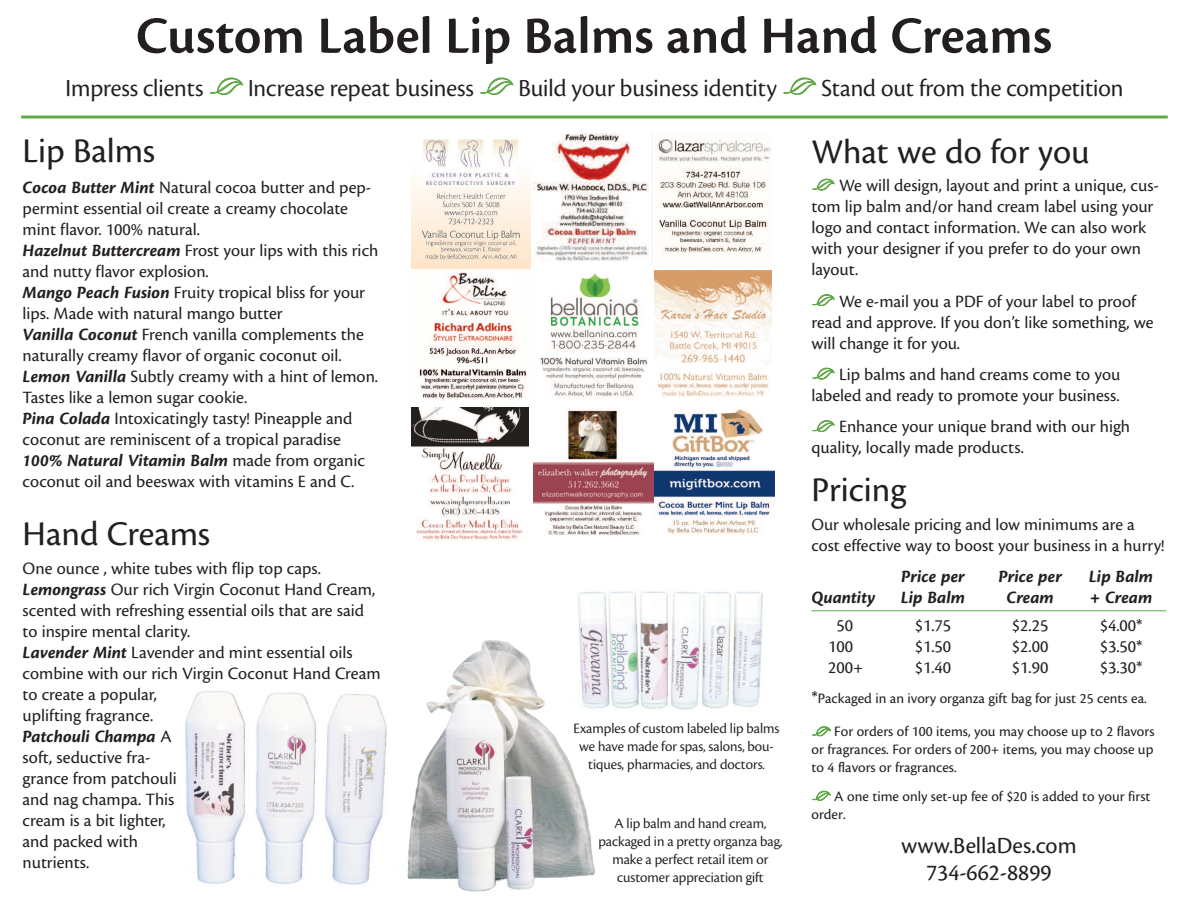
<style>
.page{position:relative;width:1188px;height:918px;background:#fff}
.page>*{position:absolute;margin:0;border:0;box-sizing:border-box;transform-origin:0 0}
.t1{font:600 54px "Cronos Pro";color:#231f20}
.t2{font:36px "Cronos Pro";color:#231f20}
.t3{font:25.5px "Cronos Pro Disp";color:#231f20}
.t4{font:24px/27px "Cronos Pro";color:#231f20;text-align:center}
.t5{font:18px/21px "Cronos Pro";color:#231f20}
.t6{font:italic 700 18px "Cronos Pro";color:#231f20}
.t7{font:17.7px/21px "Cronos Pro";color:#231f20}
.t8{font:15px/18px "Cronos Pro";color:#231f20;text-align:justify}
.t9{font:15px/18px "Cronos Pro Disp";color:#231f20;text-align:center}
.s1{font-family:"Type Embellishments Two Plain";font-size:27px;color:#61a948}
.s2{font-weight:700;font-style:italic}
.s3{font-family:"Type Embellishments Two Plain";color:#61a948}
.s4{font-size:18px}
</style>
<div class="page">
<hr style="left:21px;top:116px;width:1147px;height:2px;background:#61a948">
<img style="left:578px;top:591px;width:185px;height:119px">
<hr style="left:812px;top:610px;width:354px;height:1px;background:#61a948">
<img style="left:408px;top:640px;width:187px;height:252px">
<img style="left:180px;top:691px;width:215px;height:198px">
<img style="left:412px;top:139px;width:119px;height:129px">
<img style="left:533px;top:133px;width:120px;height:133px">
<img style="left:655px;top:138px;width:116px;height:117px">
<img style="left:418px;top:270px;width:109px;height:130px">
<svg style="left:539px;top:273px;width:109px;height:126px"></svg>
<img style="left:655px;top:270px;width:116px;height:127px">
<img style="left:412px;top:407px;width:116px;height:134px">
<img style="left:533px;top:407px;width:120px;height:128px">
<img style="left:655px;top:408px;width:120px;height:127px">
<p class="t1" style="left:136px;top:16px;width:918px">Custom Label Lip Balms and Hand Creams</p>
<p class="t3" style="left:65px;top:78px;width:1059px">Impress clients <span class="s1">L</span> Increase repeat business <span class="s1">L</span> Build your business identity <span class="s1">L</span> Stand out from the competition</p>
<p class="t2" style="left:23px;top:138px;width:134px">Lip Balms</p>
<p class="t5" style="left:23px;top:178px;width:357px"><span class="s2">Cocoa Butter Mint</span> Natural cocoa butter and pep&shy;permint essential oil create a creamy chocolate mint flavor. 100% natural.<br><span class="s2">Hazelnut Buttercream</span> Frost your lips with this rich and nutty flavor explosion.<br><span class="s2">Mango Peach Fusion</span> Fruity tropical bliss for your lips. Made with natural mango butter<br><span class="s2">Vanilla Coconut</span> French vanilla complements the naturally creamy flavor of organic coconut oil.<br><span class="s2">Lemon Vanilla</span> Subtly creamy with a hint of lemon.<br>Tastes like a lemon sugar cookie.<br><span class="s2">Pina Colada</span> Intoxicatingly tasty! Pineapple and coconut are reminiscent of a tropical paradise <span class="s2">100% Natural Vitamin Balm</span> made from organic coconut oil and beeswax with vitamins E and C.</p>
<p class="t2" style="left:23px;top:520px;width:189px">Hand Creams</p>
<p class="t5" style="left:23px;top:559px;width:359px">One ounce , white tubes with flip top caps.<br><span class="s2">Lemongrass</span> Our rich Virgin Coconut Hand Cream, scented with refreshing essential oils that are said to inspire mental clarity.<br><span class="s2">Lavender Mint</span> Lavender and mint essential oils combine with our rich Virgin Coconut Hand Cream to create a popular,<br>uplifting fragrance.<br><span class="s2">Patchouli Champa</span> A<br>soft, seductive fra-<br>grance from patchouli<br>and nag champa. This<br>cream is a bit lighter,<br>and packed with<br>nutrients.</p>
<p class="t2" style="left:812px;top:138px;width:280px">What we do for you</p>
<p class="t5" style="left:811px;top:176px;width:349px"><span class="s3">L</span> We will design, layout and print a unique, cus&shy;tom lip balm and/or hand cream label using your logo and contact information. We can also work with your designer if you prefer to do your own layout.</p>
<p class="t5" style="left:811px;top:292px;width:344px"><span class="s3">L</span> We e-mail you a PDF of your label to proof read and approve. If you don’t like something, we will change it for you.</p>
<p class="t5" style="left:811px;top:365px;width:310px"><span class="s3">L</span> Lip balms and hand creams come to you labeled and ready to promote your business.</p>
<p class="t5" style="left:811px;top:418px;width:320px"><span class="s3">L</span> Enhance your unique brand with our high quality, locally made products.</p>
<p class="t2" style="left:812px;top:477px;width:96px">Pricing</p>
<p class="t7" style="left:812px;top:515px;width:354px">Our wholesale pricing and low minimums are a cost effective way to boost your business in a hurry!</p>
<p class="t6" style="left:901px;top:570px;width:65px">Price per</p>
<p class="t6" style="left:998px;top:570px;width:65px">Price per</p>
<p class="t6" style="left:1089px;top:570px;width:66px">Lip Balm</p>
<p class="t6" style="left:812px;top:591px;width:65px">Quantity</p>
<p class="t6" style="left:901px;top:591px;width:66px">Lip Balm</p>
<p class="t6" style="left:1007px;top:591px;width:49px">Cream</p>
<p class="t6" style="left:1090px;top:591px;width:64px">+ Cream</p>
<p class="t5" style="left:836px;top:617px;width:18px">50</p>
<p class="t5" style="left:915px;top:617px;width:38px">$1.75</p>
<p class="t5" style="left:1012px;top:617px;width:38px">$2.25</p>
<p class="t5" style="left:1100px;top:617px;width:44px">$4.00*</p>
<p class="t5" style="left:828px;top:638px;width:26px">100</p>
<p class="t5" style="left:915px;top:638px;width:38px">$1.50</p>
<p class="t5" style="left:1012px;top:638px;width:38px">$2.00</p>
<p class="t5" style="left:1100px;top:638px;width:44px">$3.50*</p>
<p class="t5" style="left:828px;top:659px;width:37px">200+</p>
<p class="t5" style="left:915px;top:659px;width:38px">$1.40</p>
<p class="t5" style="left:1012px;top:659px;width:38px">$1.90</p>
<p class="t5" style="left:1100px;top:659px;width:44px">$3.30*</p>
<p class="t8" style="left:811px;top:691px;width:337px"><span class="s4">*</span>Packaged in an ivory organza gift bag for just 25 cents ea.</p>
<p class="t8" style="left:812px;top:724px;width:345px"><span class="s3">L</span> For orders of 100 items, you may choose up to 2 flavors or fragrances. For orders of 200+ items, you may choose up to 4 flavors or fragrances.</p>
<p class="t8" style="left:812px;top:788px;width:341px"><span class="s3">L</span> A one time only set-up fee of $20 is added to your first order.</p>
<p class="t9" style="left:574px;top:720px;width:207px">Examples of custom labeled lip balms we have made for spas, salons, bou&shy;tiques, pharmacies, and doctors.</p>
<p class="t9" style="left:598px;top:816px;width:186px">A lip balm and hand cream, packaged in a pretty organza bag, make a perfect retail item or customer appreciation gift</p>
<p class="t4" style="left:901px;top:834px;width:177px">www.BellaDes.com<br>734-662-8899</p>
</div>
